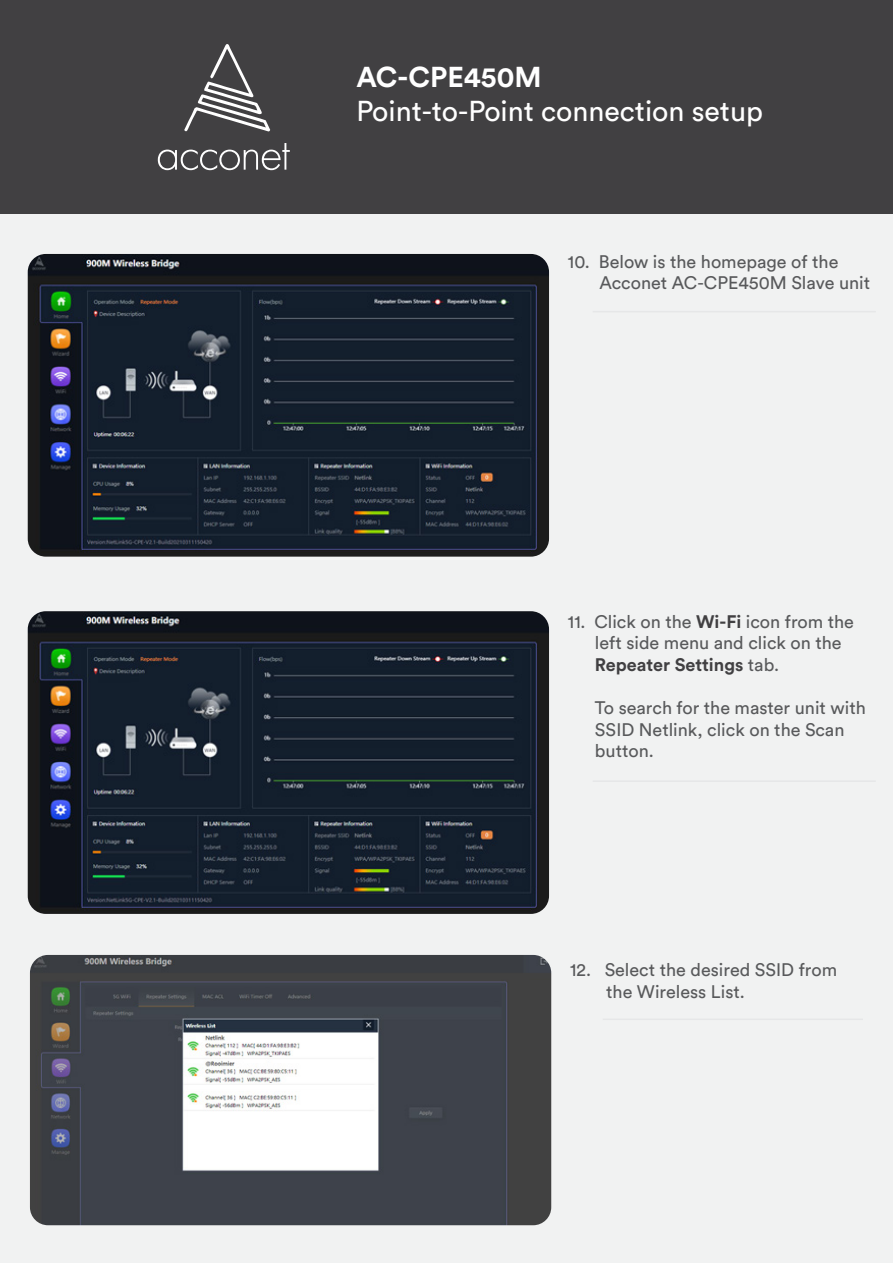
<style>
.page{position:relative;width:893px;height:1263px;background:#f1f2f2}
.page>*{position:absolute;margin:0;border:0;box-sizing:border-box;transform-origin:0 0}
.t1{font:28.5px "Circular Std";color:#fff}
.t2{font:700 28.5px "Circular Std";color:#fff}
.t3{font:18px/21.6px "Circular Std";color:#58595b}
.s1{font-weight:700;color:#414042}
</style>
<div class="page">
<div style="left:0;top:0;width:893px;height:213px;background:#414042"></div>
<svg style="left:184px;top:44px;width:86px;height:88px"></svg>
<svg style="left:158px;top:143px;width:132px;height:27px"></svg>
<img style="left:28px;top:254px;width:521px;height:303px">
<img style="left:28px;top:611px;width:521px;height:303px">
<hr style="left:593px;top:311px;width:283px;height:1px;background:#e6e7e8">
<hr style="left:593px;top:780px;width:283px;height:2px;background:#e6e7e8">
<img style="left:30px;top:955px;width:521px;height:270px">
<hr style="left:603px;top:1018px;width:260px;height:2px;background:#e6e7e8">
<h1 class="t2" style="left:356px;top:59px;width:187px">AC-CPE450M</h1>
<h1 class="t1" style="left:356px;top:94px;width:408px">Point-to-Point connection setup</h1>
<p class="t3" style="left:599px;top:250px;width:272px;text-indent:-32px">10. Below is the homepage of the<br>Acconet AC-CPE450M Slave unit</p>
<p class="t3" style="left:595px;top:610px;width:261px;text-indent:-27px">11. Click on the <span class="s1">Wi-Fi</span> icon from the left side menu and click on the<br><span class="s1">Repeater Settings</span> tab.</p>
<p class="t3" style="left:595px;top:697px;width:272px">To search for the master unit with<br>SSID Netlink, click on the Scan button.</p>
<p class="t3" style="left:606px;top:959px;width:232px;text-indent:-36px">12. Select the desired SSID from the Wireless List.</p>
</div>
